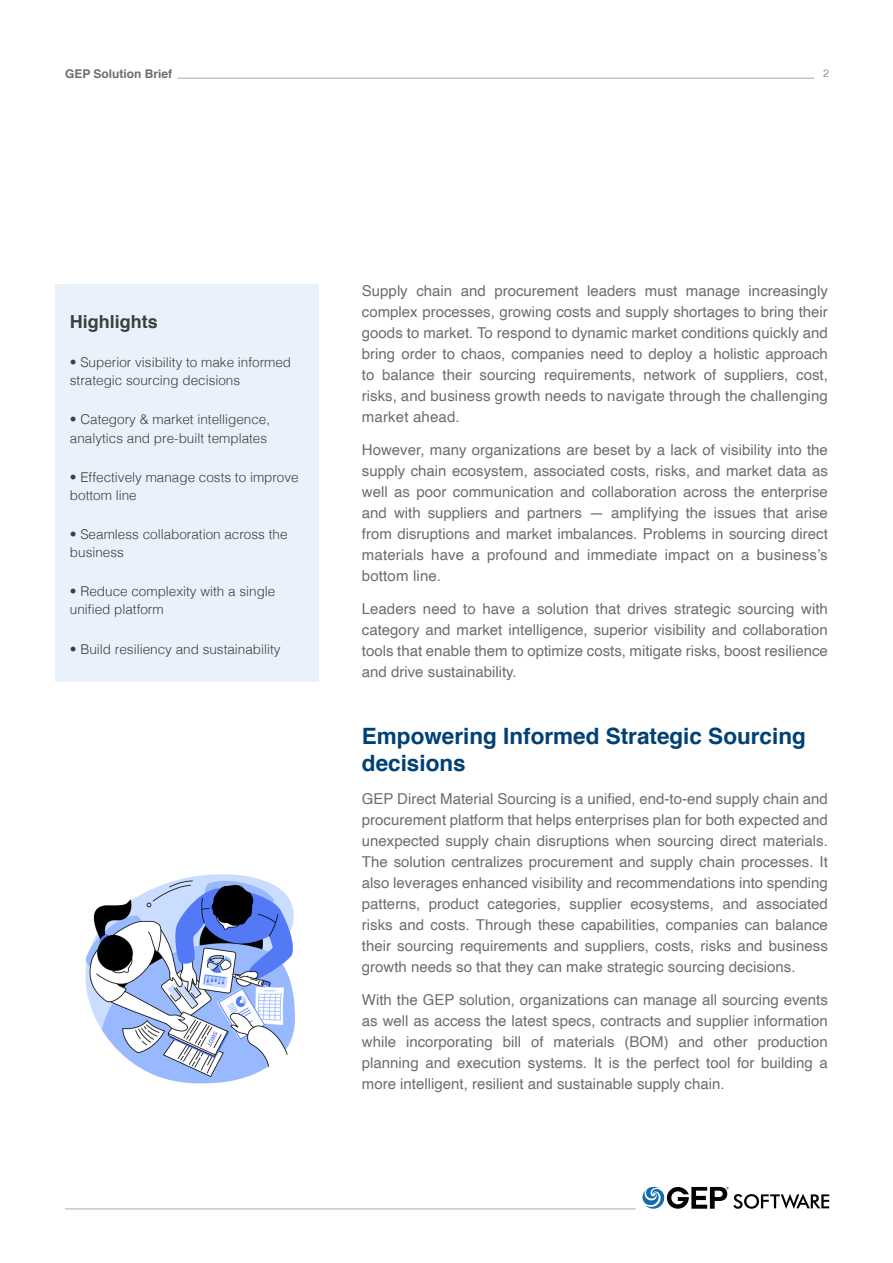
<style>
.page{position:relative;width:893px;height:1263px;background:#fff}
.page>*{position:absolute;margin:0;border:0;box-sizing:border-box;transform-origin:0 0}
.t1{font:700 22.5px/27px "Helvetica";color:#004175}
.Objectives{font:700 18px "Helvetica";color:#3e3e3f}
.t2{font:15px/21px "Helvetica";color:#6c6d70;text-align:justify}
.Objectives-2{font:300 13.5px/18px "Helvetica";color:#3e3e3f}
.t3{font:700 12px "Helvetica";color:#6c6d70}
.t4{font:300 10.5px "Helvetica";color:#6c6d70}
</style>
<div class="page">
<hr style="left:178px;top:78px;width:636px;height:1px;background:#a8a9ad">
<hr style="left:65px;top:1209px;width:570px;height:1px;background:#a8a9ad">
<svg style="left:642px;top:1187px;width:187px;height:22px"></svg>
<img style="left:85px;top:874px;width:210px;height:210px">
<div style="left:55px;top:284px;width:264px;height:398px;background:#e9f2fb"></div>
<p class="t3" style="left:65px;top:64px;width:109px">GEP Solution Brief</p>
<p class="t4" style="left:823px;top:64px;width:7px">2</p>
<p class="Objectives" style="left:70px;top:307px;width:90px">Highlights</p>
<p class="Objectives-2" style="left:70px;top:352px;width:223px">• Superior visibility to make informed strategic sourcing decisions</p>
<p class="Objectives-2" style="left:70px;top:410px;width:202px">• Category &amp; market intelligence, analytics and pre‐built templates</p>
<p class="Objectives-2" style="left:70px;top:467px;width:230px">• Effectively manage costs to improve bottom line</p>
<p class="Objectives-2" style="left:70px;top:524px;width:219px">• Seamless collaboration across the business</p>
<p class="Objectives-2" style="left:70px;top:581px;width:207px">• Reduce complexity with a single unified platform</p>
<p class="Objectives-2" style="left:70px;top:639px;width:212px">• Build resiliency and sustainability</p>
<p class="t2" style="left:362px;top:280px;width:467px">Supply chain and procurement leaders must manage increasingly complex processes, growing costs and supply shortages to bring their goods to market. To respond to dynamic market conditions quickly and bring order to chaos, companies need to deploy a holistic approach to balance their sourcing requirements, network of suppliers, cost, risks, and business growth needs to navigate through the challenging market ahead.</p>
<p class="t2" style="left:362px;top:439px;width:467px">However, many organizations are beset by a lack of visibility into the supply chain ecosystem, associated costs, risks, and market data as well as poor communication and collaboration across the enterprise and with suppliers and partners — amplifying the issues that arise from disruptions and market imbalances. Problems in sourcing direct materials have a profound and immediate impact on a business’s bottom line.</p>
<p class="t2" style="left:362px;top:598px;width:467px">Leaders need to have a solution that drives strategic sourcing with category and market intelligence, superior visibility and collaboration tools that enable them to optimize costs, mitigate risks, boost resilience and drive sustainability.</p>
<p class="t1" style="left:362px;top:723px;width:445px">Empowering Informed Strategic Sourcing decisions</p>
<p class="t2" style="left:362px;top:789px;width:467px">GEP Direct Material Sourcing is a unified, end-to-end supply chain and procurement platform that helps enterprises plan for both expected and unexpected supply chain disruptions when sourcing direct materials.<br>The solution centralizes procurement and supply chain processes. It also leverages enhanced visibility and recommendations into spending patterns, product categories, supplier ecosystems, and associated risks and costs. Through these capabilities, companies can balance their sourcing requirements and suppliers, costs, risks and business growth needs so that they can make strategic sourcing decisions.</p>
<p class="t2" style="left:362px;top:990px;width:467px">With the GEP solution, organizations can manage all sourcing events as well as access the latest specs, contracts and supplier information while incorporating bill of materials (BOM) and other production planning and execution systems. It is the perfect tool for building a more intelligent, resilient and sustainable supply chain.</p>
</div>
